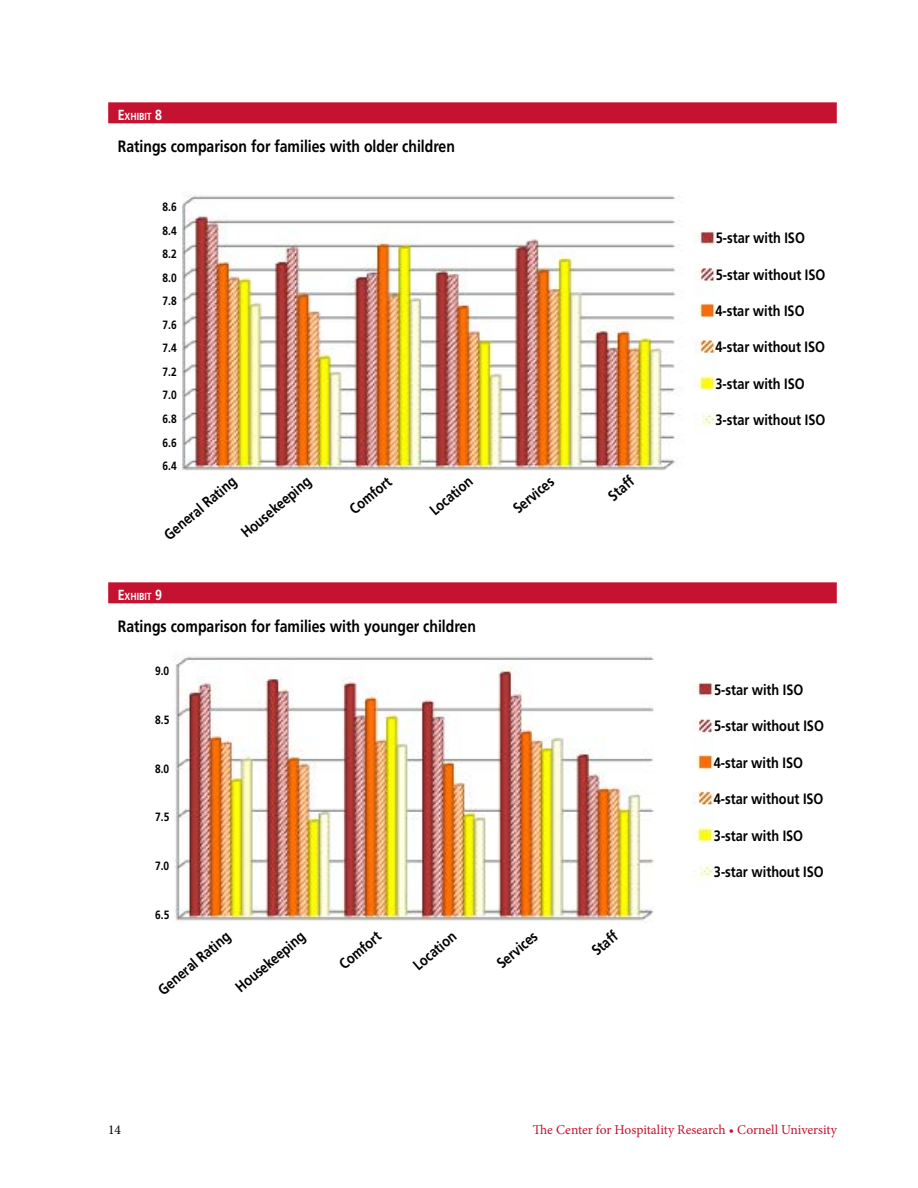
<style>
.page{position:relative;width:918px;height:1188px;background:#fff}
.page>*{position:absolute;margin:0;border:0;box-sizing:border-box;transform-origin:0 0}
.t1{font:700 16.5px "Frutiger LT Std";color:#000;scale:.85 1}
.t2{font:700 15px "Frutiger LT Std";color:#000;scale:.85 1}
.t3{font:13.5px "Minion Pro";letter-spacing:-.005em;color:#c41230}
.t4{font:13.5px "Minion Pro";color:#000}
.t5{font:700 12px/23.5px "Frutiger LT Std";color:#000;text-align:justify;scale:.85 1}
.t6{font:700 10.2px "Frutiger LT Std";color:#fff;scale:.85 1}
.s1{font-size:14.7px}
</style>
<div class="page">
<img style="left:183px;top:195px;width:497px;height:276px">
<div style="left:108px;top:102px;width:729px;height:21px;background:#c41230"></div>
<img style="left:173px;top:656px;width:481px;height:266px">
<div style="left:108px;top:582px;width:729px;height:21px;background:#c41230"></div>
<img style="left:693px;top:682px;width:21px;height:197px">
<img style="left:695px;top:230px;width:20px;height:197px">
<p class="t6" style="left:118px;top:111px;width:54px"><span class="s1">E</span>xhibit <span class="s1">8</span></p>
<p class="t1" style="left:118px;top:136px;width:398px">Ratings comparison for families with older children</p>
<p class="t5" style="left:162px;top:195px;width:18px">8.6<br>8.4<br>8.2<br>8.0<br>7.8<br>7.6<br>7.4<br>7.2<br>7.0<br>6.8<br>6.6<br>6.4</p>
<p class="t2" style="left:160px;top:530px;width:107px;rotate:-40deg">GeneralRating</p>
<p class="t2" style="left:238px;top:528px;width:102px;rotate:-40deg">Housekeeping</p>
<p class="t2" style="left:346px;top:504px;width:60px;rotate:-40deg">Comfort</p>
<p class="t2" style="left:426px;top:505px;width:63px;rotate:-40deg">Location</p>
<p class="t2" style="left:509px;top:504px;width:58px;rotate:-40deg">Services</p>
<p class="t2" style="left:604px;top:491px;width:35px;rotate:-40deg">Staff</p>
<p class="t6" style="left:118px;top:591px;width:54px"><span class="s1">E</span>xhibit <span class="s1">9</span></p>
<p class="t1" style="left:118px;top:616px;width:423px">Ratings comparison for families with younger children</p>
<p class="t5" style="left:155px;top:659px;width:18px">9.0</p>
<p class="t5" style="left:155px;top:708px;width:18px">8.5</p>
<p class="t5" style="left:155px;top:757px;width:18px">8.0</p>
<p class="t5" style="left:155px;top:805px;width:18px">7.5</p>
<p class="t5" style="left:155px;top:854px;width:18px">7.0</p>
<p class="t5" style="left:155px;top:903px;width:18px">6.5</p>
<p class="t2" style="left:154px;top:985px;width:107px;rotate:-40deg">GeneralRating</p>
<p class="t2" style="left:232px;top:983px;width:102px;rotate:-40deg">Housekeeping</p>
<p class="t2" style="left:335px;top:959px;width:60px;rotate:-40deg">Comfort</p>
<p class="t2" style="left:410px;top:960px;width:63px;rotate:-40deg">Location</p>
<p class="t2" style="left:493px;top:958px;width:58px;rotate:-40deg">Services</p>
<p class="t2" style="left:588px;top:946px;width:35px;rotate:-40deg">Staff</p>
<p class="t2" style="left:716px;top:229px;width:105px">5-star with ISO</p>
<p class="t2" style="left:716px;top:266px;width:129px">5-star without ISO</p>
<p class="t2" style="left:715px;top:302px;width:105px">4-star with ISO</p>
<p class="t2" style="left:715px;top:338px;width:129px">4-star without ISO</p>
<p class="t2" style="left:716px;top:375px;width:105px">3-star with ISO</p>
<p class="t2" style="left:716px;top:411px;width:129px">3-star without ISO</p>
<p class="t2" style="left:714px;top:681px;width:105px">5-star with ISO</p>
<p class="t2" style="left:714px;top:717px;width:129px">5-star without ISO</p>
<p class="t2" style="left:714px;top:754px;width:105px">4-star with ISO</p>
<p class="t2" style="left:714px;top:790px;width:129px">4-star without ISO</p>
<p class="t2" style="left:714px;top:827px;width:105px">3-star with ISO</p>
<p class="t2" style="left:714px;top:863px;width:129px">3-star without ISO</p>
<p class="t4" style="left:108px;top:1121px;width:14px">14</p>
<p class="t3" style="left:533px;top:1121px;width:306px">The Center for Hospitality Research • Cornell University</p>
</div>
